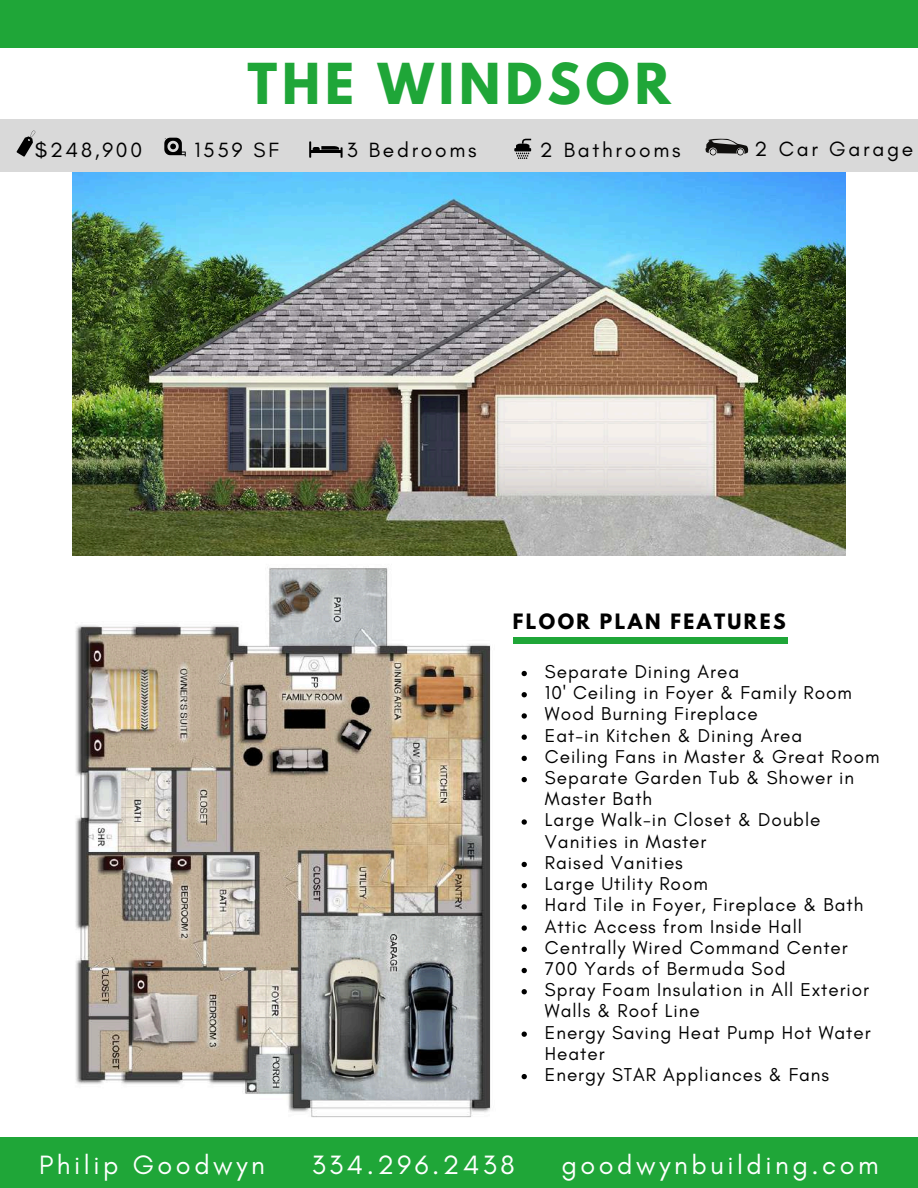
<style>
.page{position:relative;width:918px;height:1188px;background:#fff}
.page>*{position:absolute;margin:0;border:0;box-sizing:border-box;transform-origin:0 0}
.t1{font:700 49.95px "League Spartan";letter-spacing:.1em;color:#1fa638}
.t2{font:27px "Glacial Indifference";letter-spacing:.13em;color:#fff}
.t3{font:21px "Glacial Indifference";letter-spacing:.13em;color:#000}
.t4{font:18.9px/21.1px "Glacial Indifference";letter-spacing:.05em;color:#000}
.t5{font:700 18.75px "League Spartan";letter-spacing:.13em;color:#000}
</style>
<div class="page">
<div style="left:513px;top:638px;width:275px;height:6px;background:#1fa638"></div>
<img style="left:75px;top:567px;width:416px;height:550px">
<div style="left:0;top:1137px;width:918px;height:51px;background:#1fa638"></div>
<div style="left:0;top:0;width:918px;height:48px;background:#1fa638"></div>
<img style="left:73px;top:172px;width:772px;height:384px">
<svg style="left:522px;top:671px;width:5px;height:5px"></svg>
<svg style="left:522px;top:692px;width:5px;height:5px"></svg>
<svg style="left:522px;top:713px;width:5px;height:6px"></svg>
<svg style="left:522px;top:735px;width:5px;height:5px"></svg>
<svg style="left:522px;top:756px;width:5px;height:5px"></svg>
<svg style="left:522px;top:777px;width:5px;height:5px"></svg>
<svg style="left:522px;top:819px;width:5px;height:6px"></svg>
<svg style="left:522px;top:862px;width:5px;height:5px"></svg>
<svg style="left:522px;top:883px;width:5px;height:5px"></svg>
<svg style="left:522px;top:904px;width:5px;height:6px"></svg>
<svg style="left:522px;top:925px;width:5px;height:6px"></svg>
<svg style="left:522px;top:947px;width:5px;height:5px"></svg>
<svg style="left:522px;top:968px;width:5px;height:5px"></svg>
<svg style="left:522px;top:989px;width:5px;height:5px"></svg>
<svg style="left:522px;top:1032px;width:5px;height:5px"></svg>
<svg style="left:522px;top:1074px;width:5px;height:5px"></svg>
<div style="left:0;top:119px;width:918px;height:53px;background:#d9d9d9"></div>
<svg style="left:309px;top:141px;width:34px;height:17px"></svg>
<svg style="left:17px;top:131px;width:18px;height:26px"></svg>
<hr style="left:514px;top:148px;width:17px;height:3px;background:#000">
<svg style="left:516px;top:139px;width:15px;height:20px"></svg>
<svg style="left:164px;top:138px;width:22px;height:18px"></svg>
<svg style="left:705px;top:139px;width:43px;height:16px"></svg>
<h1 class="t1" style="left:247px;top:59px;width:425px">THE WINDSOR</h1>
<p class="t3" style="left:35px;top:137px;width:109px">$248,900</p>
<p class="t3" style="left:194px;top:137px;width:86px">1559 SF</p>
<p class="t3" style="left:347px;top:137px;width:131px">3 Bedrooms</p>
<p class="t3" style="left:540px;top:137px;width:142px">2 Bathrooms</p>
<p class="t3" style="left:755px;top:136px;width:160px">2 Car Garage</p>
<p class="t5" style="left:513px;top:612px;width:275px">FLOOR PLAN FEATURES</p>
<p class="t4" style="left:545px;top:661px;width:336px">Separate Dining Area<br>10' Ceiling in Foyer &amp; Family Room<br>Wood Burning Fireplace<br>Eat-in Kitchen &amp; Dining Area<br>Ceiling Fans in Master &amp; Great Room<br>Separate Garden Tub &amp; Shower in<br>Master Bath<br>Large Walk-in Closet &amp; Double<br>Vanities in Master<br>Raised Vanities<br>Large Utility Room<br>Hard Tile in Foyer, Fireplace &amp; Bath<br>Attic Access from Inside Hall<br>Centrally Wired Command Center<br>700 Yards of Bermuda Sod<br>Spray Foam Insulation in All Exterior<br>Walls &amp; Roof Line<br>Energy Saving Heat Pump Hot Water<br>Heater<br>Energy STAR Appliances &amp; Fans</p>
<h2 class="t2" style="left:39px;top:1148px;width:227px">Philip Goodwyn</h2>
<h2 class="t2" style="left:312px;top:1148px;width:204px">334.296.2438</h2>
<h2 class="t2" style="left:561px;top:1148px;width:319px">goodwynbuilding.com</h2>
</div>
